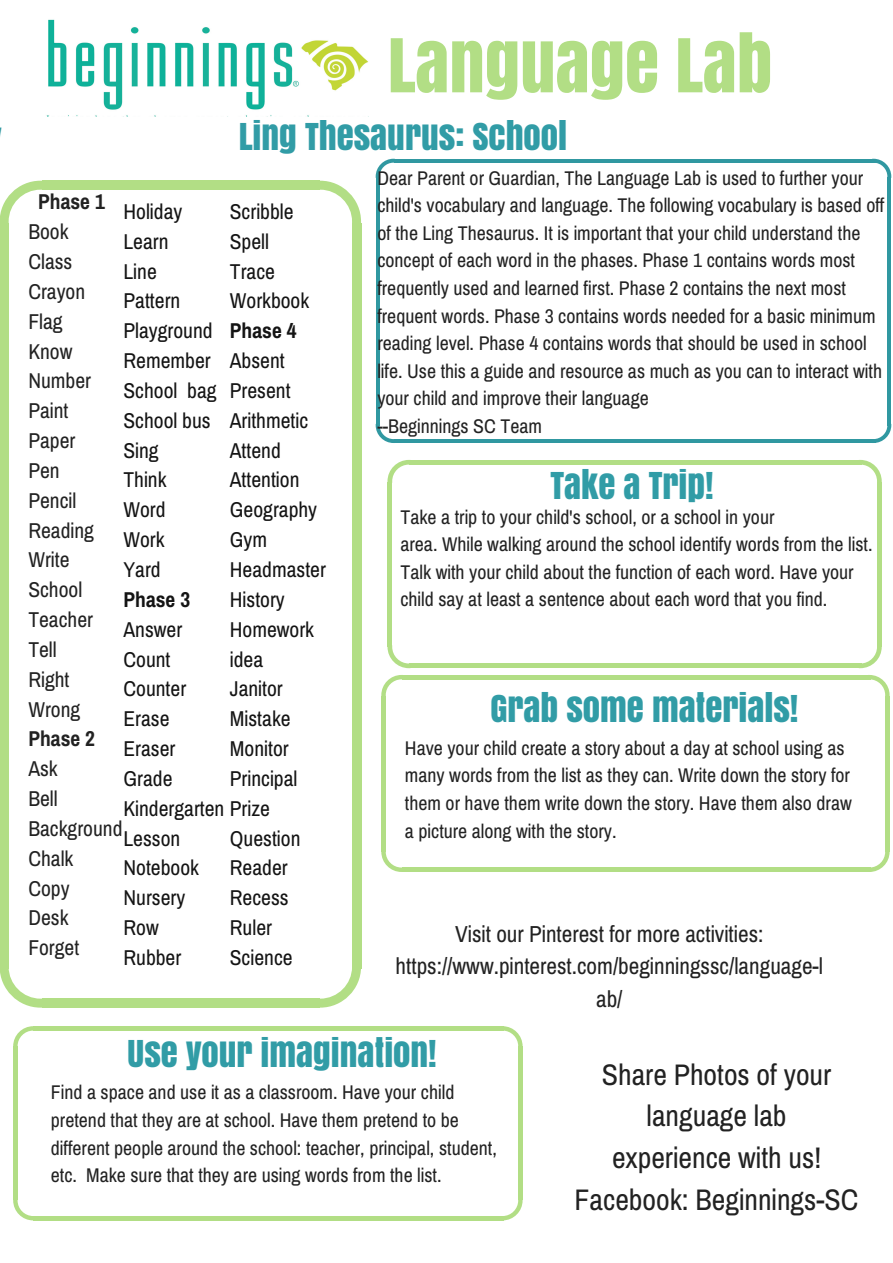
<style>
.page{position:relative;width:893px;height:1263px;background:#fff}
.page>*{position:absolute;margin:0;border:0;box-sizing:border-box;transform-origin:0 0}
.t1{font:69.53px "Anton";color:#b2de85}
.t2{font:34.8px "Anton";color:#319ca6}
.t3{font:29.78px/41.6px "Archivo Narrow";color:#222;text-align:center}
.t4{font:23.17px/32.1px "Archivo Narrow";color:#222;text-align:center}
.t5{font:21.52px/29.8px "Archivo Narrow";color:#141414}
.t6{font:21.52px/29.8px "Archivo Narrow";color:#222}
.t7{font:700 21.52px "Archivo Narrow";color:#222}
.t8{font:700 21.52px "Archivo Narrow";color:#141414}
.t9{font:19.88px/27.6px "Archivo Narrow";color:#222}
</style>
<div class="page">
<img style="left:46px;top:19px;width:323px;height:98px">
<svg style="left:0;top:181px;width:42px;height:42px"></svg>
<svg style="left:319px;top:181px;width:42px;height:42px"></svg>
<div style="left:42px;top:181px;width:277px;height:9px;background:#b2de85"></div>
<div style="left:0;top:223px;width:9px;height:745px;background:#b2de85"></div>
<div style="left:42px;top:999px;width:277px;height:9px;background:#b2de85"></div>
<svg style="left:0;top:968px;width:43px;height:40px"></svg>
<div style="left:352px;top:223px;width:9px;height:745px;background:#b2de85"></div>
<svg style="left:317px;top:968px;width:44px;height:40px"></svg>
<svg style="left:387px;top:460px;width:22px;height:23px"></svg>
<svg style="left:862px;top:460px;width:20px;height:22px"></svg>
<div style="left:409px;top:460px;width:453px;height:5px;background:#b2de85"></div>
<div style="left:387px;top:482px;width:5px;height:164px;background:#b2de85"></div>
<div style="left:409px;top:663px;width:453px;height:5px;background:#b2de85"></div>
<svg style="left:387px;top:645px;width:22px;height:23px"></svg>
<div style="left:877px;top:482px;width:5px;height:164px;background:#b2de85"></div>
<svg style="left:862px;top:646px;width:20px;height:22px"></svg>
<svg style="left:376px;top:159px;width:18px;height:18px"></svg>
<svg style="left:875px;top:159px;width:16px;height:18px"></svg>
<hr style="left:394px;top:159px;width:481px;height:4px;background:#3098a1">
<hr style="left:376px;top:177px;width:4px;height:248px;background:#3098a1">
<hr style="left:394px;top:439px;width:481px;height:4px;background:#3098a1">
<svg style="left:376px;top:425px;width:18px;height:18px"></svg>
<hr style="left:887px;top:177px;width:4px;height:248px;background:#3098a1">
<svg style="left:875px;top:425px;width:16px;height:18px"></svg>
<svg style="left:13px;top:1026px;width:22px;height:21px"></svg>
<svg style="left:501px;top:1026px;width:22px;height:21px"></svg>
<hr style="left:34px;top:1026px;width:470px;height:4px;background:#b2de85">
<div style="left:13px;top:1047px;width:5px;height:153px;background:#b2de85"></div>
<hr style="left:34px;top:1216px;width:470px;height:4px;background:#b2de85">
<svg style="left:13px;top:1200px;width:21px;height:20px"></svg>
<div style="left:518px;top:1047px;width:5px;height:153px;background:#b2de85"></div>
<svg style="left:504px;top:1200px;width:19px;height:20px"></svg>
<svg style="left:381px;top:675px;width:22px;height:21px"></svg>
<svg style="left:868px;top:675px;width:22px;height:21px"></svg>
<hr style="left:402px;top:675px;width:469px;height:4px;background:#b2de85">
<div style="left:381px;top:696px;width:5px;height:155px;background:#b2de85"></div>
<div style="left:402px;top:867px;width:469px;height:5px;background:#b2de85"></div>
<svg style="left:381px;top:851px;width:21px;height:21px"></svg>
<div style="left:885px;top:696px;width:5px;height:155px;background:#b2de85"></div>
<svg style="left:871px;top:851px;width:19px;height:21px"></svg>
<h1 class="t1" style="left:388px;top:13px;width:386px">LANGUAGE LAB</h1>
<h2 class="t2" style="left:239px;top:111px;width:330px">LING THESAURUS: SCHOOL</h2>
<p class="t7" style="left:38px;top:189px;width:68px">Phase 1</p>
<p class="t6" style="left:28px;top:216px;width:67px">Book<br>Class<br>Crayon<br>Flag<br>Know<br>Number<br>Paint<br>Paper<br>Pen<br>Pencil<br>Reading<br>Write<br>School<br>Teacher<br>Tell<br>Right<br>Wrong</p>
<p class="t7" style="left:28px;top:726px;width:68px">Phase 2</p>
<p class="t6" style="left:28px;top:753px;width:96px">Ask<br>Bell<br>Background<br>Chalk<br>Copy<br>Desk<br>Forget</p>
<p class="t5" style="left:123px;top:196px;width:95px">Holiday<br>Learn<br>Line<br>Pattern<br>Playground<br>Remember<br>School bag<br>School bus<br>Sing<br>Think<br>Word<br>Work<br>Yard</p>
<p class="t8" style="left:123px;top:587px;width:68px">Phase 3</p>
<p class="t5" style="left:123px;top:614px;width:64px">Answer<br>Count<br>Counter<br>Erase<br>Eraser<br>Grade</p>
<p class="t5" style="left:230px;top:196px;width:81px">Scribble<br>Spell<br>Trace<br>Workbook</p>
<p class="t8" style="left:230px;top:318px;width:68px">Phase 4</p>
<p class="t5" style="left:230px;top:345px;width:56px">Absent</p>
<p class="t5" style="left:230px;top:375px;width:62px">Present</p>
<p class="t5" style="left:230px;top:405px;width:80px">Arithmetic</p>
<p class="t5" style="left:230px;top:435px;width:52px">Attend</p>
<p class="t5" style="left:230px;top:465px;width:71px">Attention</p>
<p class="t5" style="left:230px;top:495px;width:89px">Geography</p>
<p class="t5" style="left:230px;top:524px;width:39px">Gym</p>
<p class="t5" style="left:230px;top:554px;width:98px">Headmaster</p>
<p class="t5" style="left:230px;top:584px;width:56px">History</p>
<p class="t5" style="left:230px;top:614px;width:86px">Homework</p>
<p class="t5" style="left:230px;top:644px;width:35px">idea</p>
<p class="t5" style="left:230px;top:674px;width:54px">Janitor</p>
<p class="t5" style="left:230px;top:703px;width:62px">Mistake</p>
<p class="t5" style="left:230px;top:733px;width:60px">Monitor</p>
<p class="t5" style="left:230px;top:763px;width:69px">Principal</p>
<p class="t5" style="left:123px;top:793px;width:148px">Kindergarten Prize</p>
<p class="t5" style="left:230px;top:823px;width:72px">Question</p>
<p class="t5" style="left:230px;top:853px;width:59px">Reader</p>
<p class="t5" style="left:230px;top:882px;width:60px">Recess</p>
<p class="t5" style="left:230px;top:912px;width:44px">Ruler</p>
<p class="t5" style="left:230px;top:942px;width:64px">Science</p>
<p class="t5" style="left:123px;top:823px;width:77px">Lesson<br>Notebook<br>Nursery<br>Row<br>Rubber</p>
<p class="t9" style="left:377px;top:164px;width:509px">Dear Parent or Guardian, The Language Lab is used to further your child's vocabulary and language. The following vocabulary is based off of the Ling Thesaurus. It is important that your child understand the concept of each word in the phases. Phase 1 contains words most frequently used and learned first. Phase 2 contains the next most frequent words. Phase 3 contains words needed for a basic minimum reading level. Phase 4 contains words that should be used in school life. Use this a guide and resource as much as you can to interact with your child and improve their language<br>--Beginnings SC Team</p>
<h2 class="t2" style="left:550px;top:459px;width:165px">TAKE A TRIP!</h2>
<p class="t9" style="left:400px;top:502px;width:474px">Take a trip to your child's school, or a school in your<br>area. While walking around the school identify words from the list.<br>Talk with your child about the function of each word. Have your child say at least a sentence about each word that you find.</p>
<h2 class="t2" style="left:490px;top:683px;width:310px">GRAB SOME MATERIALS!</h2>
<p class="t9" style="left:405px;top:734px;width:448px">Have your child create a story about a day at school using as many words from the list as they can. Write down the story for them or have them write down the story. Have them also draw a picture along with the story.</p>
<p class="t4" style="left:396px;top:918px;width:429px">Visit our Pinterest for more activities: https://www.pinterest.com/beginningssc/language-l ab/</p>
<h2 class="t2" style="left:127px;top:1027px;width:311px">USE YOUR IMAGINATION!</h2>
<p class="t9" style="left:51px;top:1078px;width:447px">Find a space and use it as a classroom. Have your child pretend that they are at school. Have them pretend to be different people around the school: teacher, principal, student, etc. Make sure that they are using words from the list.</p>
<h3 class="t3" style="left:575px;top:1053px;width:285px">Share Photos of your language lab<br>experience with us!<br>Facebook: Beginnings-SC</h3>
</div>
